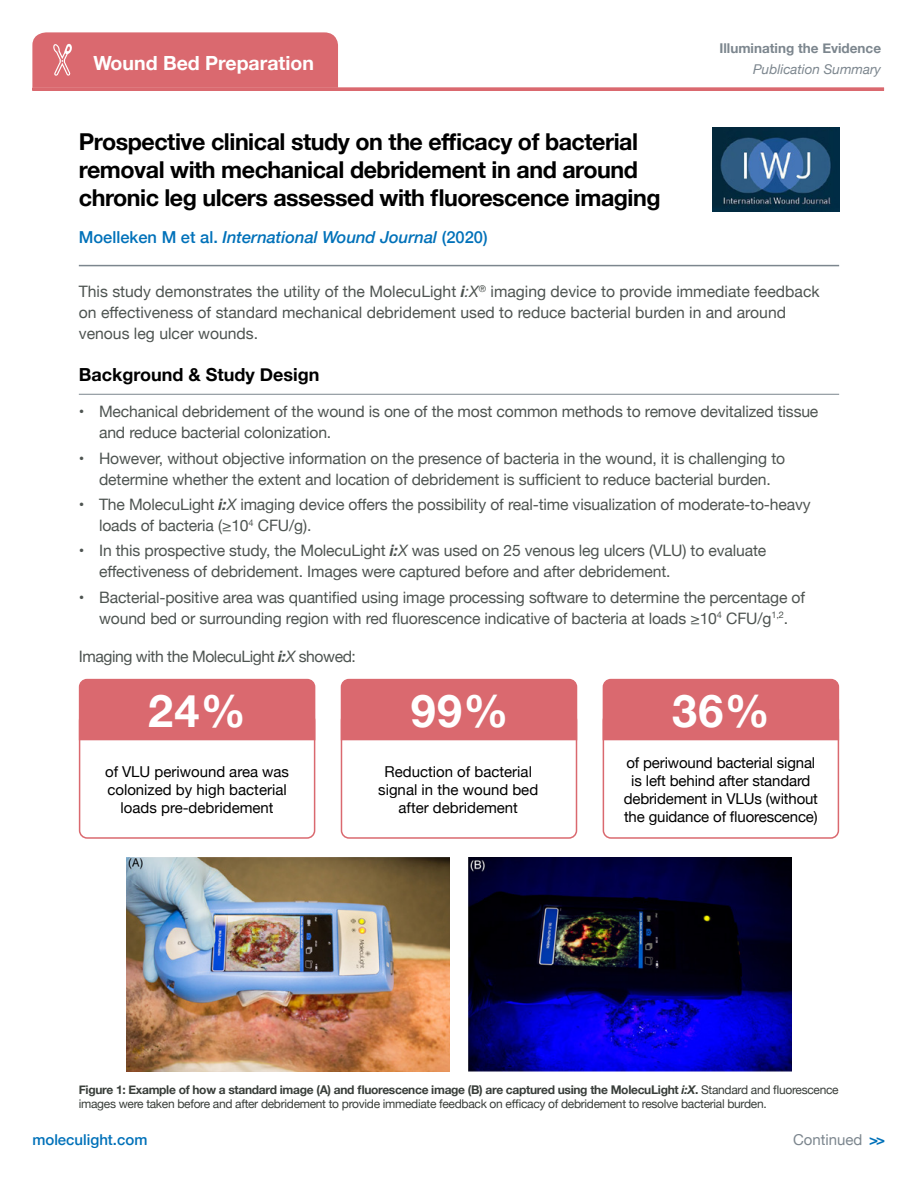
<style>
.page{position:relative;width:918px;height:1188px;background:#fff}
.page>*{position:absolute;margin:0;border:0;box-sizing:border-box;transform-origin:0 0}
.t1{font:700 45px "Helvetica Neue";color:#fff}
.t2{font:700 23.25px/27.9px "Helvetica Neue";letter-spacing:-.02em;color:#000}
.t3{font:700 19.5px "Helvetica Neue";color:#fff}
.t4{font:700 18px "Helvetica Neue";color:#000}
.t5{font:italic 500 16.5px "Helvetica Neue";color:#0071b9}
.t6{font:15.75px/21px "Helvetica Neue";letter-spacing:-.01em;color:#4e5451}
.t7{font:15.75px "Helvetica Neue";letter-spacing:-.03em;color:#4e5451}
.t8{font:15px/18px "Helvetica Neue";color:#000;text-align:center}
.t9{font:500 15px "Helvetica Neue";color:#0071b9}
.t10{font:15px "Helvetica Neue";color:#7c868e}
.t11{font:700 13.5px "Helvetica Neue";color:#7c868e}
.t12{font:italic 13.5px "Helvetica Neue";color:#7c868e}
.t13{font:12px/14.4px "Helvetica Neue";letter-spacing:-.025em;color:#393e3a}
.s1{font-style:normal}
.s2{font-weight:700;font-style:italic}
.s3{font-style:italic}
.s4{font-weight:700}
.s5{font-weight:700;color:#0071b9}
</style>
<div class="page">
<hr style="left:79px;top:265px;width:760px;height:1px;background:#7c868e">
<hr style="left:79px;top:394px;width:760px;height:1px;background:#7c868e">
<div style="left:32px;top:32px;width:306px;height:56px;background:#da696f"></div>
<div style="left:79px;top:712px;width:236px;height:127px;border:2px solid #da696f;border-radius:8px"></div>
<div style="left:79px;top:679px;width:236px;height:61px;background:#da696f"></div>
<div style="left:341px;top:712px;width:236px;height:127px;border:2px solid #da696f;border-radius:8px"></div>
<div style="left:341px;top:679px;width:236px;height:61px;background:#da696f"></div>
<div style="left:603px;top:712px;width:236px;height:127px;border:2px solid #da696f;border-radius:8px"></div>
<div style="left:603px;top:679px;width:236px;height:61px;background:#da696f"></div>
<hr style="left:32px;top:88px;width:852px;height:3px;background:#da696f">
<img style="left:712px;top:127px;width:127px;height:84px">
<img style="left:126px;top:857px;width:324px;height:214px">
<img style="left:468px;top:857px;width:324px;height:214px">
<p class="t3" style="left:93px;top:47px;width:222px">Wound Bed Preparation</p>
<h2 class="t2" style="left:79px;top:128px;width:583px">Prospective clinical study on the efficacy of bacterial removal with mechanical debridement in and around chronic leg ulcers assessed with fluorescence imaging</h2>
<p class="t5" style="left:79px;top:223px;width:410px"><span class="s1">Moelleken M et al.</span> International Wound Journal <span class="s1">(2020)</span></p>
<p class="t11" style="left:719px;top:37px;width:163px">Illuminating the Evidence</p>
<p class="t12" style="left:753px;top:59px;width:130px">Publication Summary</p>
<p class="t6" style="left:79px;top:282px;width:742px">This study demonstrates the utility of the MolecuLight <span class="s2">i</span><span class="s3">:X</span><sup>®</sup> imaging device to provide immediate feedback on effectiveness of standard mechanical debridement used to reduce bacterial burden in and around venous leg ulcer wounds.</p>
<p class="t4" style="left:79px;top:360px;width:242px">Background &amp; Study Design</p>
<p class="t6" style="left:99px;top:402px;width:721px;text-indent:-20px">• Mechanical debridement of the wound is one of the most common methods to remove devitalized tissue and reduce bacterial colonization.</p>
<p class="t6" style="left:79px;top:448px;width:708px;text-align:center">• However, without objective information on the presence of bacteria in the wound, it is challenging to determine whether the extent and location of debridement is sufficient to reduce bacterial burden.</p>
<p class="t6" style="left:99px;top:495px;width:713px;text-indent:-20px">• The MolecuLight <span class="s2">i:</span><span class="s3">X</span> imaging device offers the possibility of real-time visualization of moderate-to-heavy loads of bacteria (≥10<sup>4</sup> CFU/g).</p>
<p class="t6" style="left:99px;top:541px;width:669px;text-indent:-20px">• In this prospective study, the MolecuLight <span class="s2">i:</span><span class="s3">X</span> was used on 25 venous leg ulcers (VLU) to evaluate effectiveness of debridement. Images were captured before and after debridement.</p>
<p class="t6" style="left:79px;top:587px;width:728px;text-align:center">• Bacterial-positive area was quantified using image processing software to determine the percentage of wound bed or surrounding region with red fluorescence indicative of bacteria at loads ≥10<sup>4</sup> CFU/g<sup>1,2</sup>.</p>
<p class="t7" style="left:79px;top:645px;width:279px">Imaging with the MolecuLight <span class="s2">i:</span><span class="s3">X</span> showed:</p>
<h1 class="t1" style="left:148px;top:676px;width:99px">24%</h1>
<h1 class="t1" style="left:411px;top:676px;width:99px">99%</h1>
<h1 class="t1" style="left:672px;top:676px;width:99px">36%</h1>
<p class="t8" style="left:105px;top:763px;width:185px">of VLU periwound area was colonized by high bacterial loads pre-debridement</p>
<p class="t8" style="left:378px;top:763px;width:162px">Reduction of bacterial signal in the wound bed after debridement</p>
<p class="t8" style="left:624px;top:754px;width:196px">of periwound bacterial signal is left behind after standard debridement in VLUs (without the guidance of fluorescence)</p>
<p class="t13" style="left:79px;top:1083px;width:761px"><span class="s4">Figure 1: Example of how a standard image (A) and fluorescence image (B) are captured using the MolecuLight</span> <span class="s2">i:X</span><span class="s4">.</span> Standard and fluorescence images were taken before and after debridement to provide immediate feedback on efficacy of debridement to resolve bacterial burden.</p>
<p class="t9" style="left:32px;top:1127px;width:117px">moleculight.com</p>
<p class="t10" style="left:793px;top:1129px;width:94px">Continued <span class="s5">&gt;&gt;</span></p>
</div>
